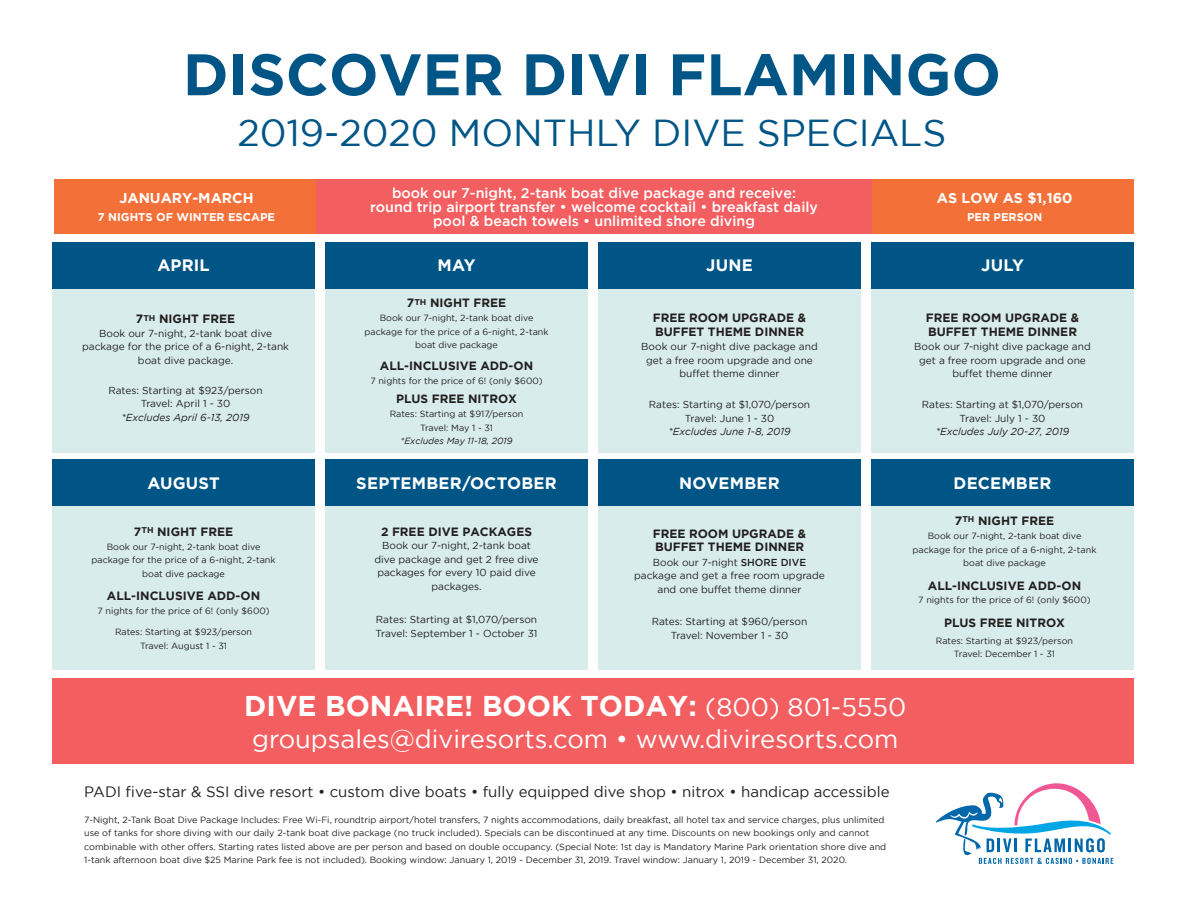
<style>
.page{position:relative;width:1188px;height:918px;background:#fff}
.page>*{position:absolute;margin:0;border:0;box-sizing:border-box;transform-origin:0 0}
.t1{font:700 58.5px "Gotham";color:#005587}
.t2{font:37.5px "Gotham";color:#005587}
.t3{font:700 28.5px "Gotham";color:#fff}
.t4{font:25.5px "Gotham";color:#fff}
.t5{font:700 16.5px "Gotham";letter-spacing:.015em;color:#fff}
.t6{font:15px "Gotham";color:#231f20}
.t7{font:500 14.25px/13.8px "Gotham";color:#fff;text-align:center}
.t8{font:700 14.25px "Gotham";color:#fff}
.t9{font:700 12px/13.5px "Gotham";color:#231f20}
.t10{font:700 11.25px "Gotham";color:#fff}
.t11{font:10.2px/13.5px "Gotham";color:#231f20;text-align:center}
.t12{font:italic 10.2px "Gotham";color:#231f20}
.t13{font:9px/13.5px "Gotham";color:#231f20;text-align:center}
.t14{font:italic 9px "Gotham";color:#231f20}
.s1{font-weight:500}
.s2{font-weight:400;font-size:25.5px}
</style>
<div class="page">
<div style="left:303px;top:179px;width:582px;height:55px;background:#f35f61"></div>
<div style="left:54px;top:179px;width:262px;height:55px;background:#f37138"></div>
<div style="left:872px;top:179px;width:262px;height:55px;background:#f37138"></div>
<div style="left:52px;top:679px;width:1082px;height:85px;background:#f35f61"></div>
<div style="left:325px;top:242px;width:263px;height:211px;background:#d8ecec"></div>
<div style="left:325px;top:242px;width:263px;height:46px;background:#005587"></div>
<div style="left:598px;top:242px;width:263px;height:211px;background:#d8ecec"></div>
<div style="left:598px;top:242px;width:263px;height:46px;background:#005587"></div>
<div style="left:52px;top:242px;width:263px;height:211px;background:#d8ecec"></div>
<div style="left:52px;top:242px;width:263px;height:46px;background:#005587"></div>
<div style="left:871px;top:242px;width:263px;height:211px;background:#d8ecec"></div>
<div style="left:871px;top:242px;width:263px;height:46px;background:#005587"></div>
<div style="left:52px;top:460px;width:263px;height:210px;background:#d8ecec"></div>
<div style="left:52px;top:460px;width:263px;height:46px;background:#005587"></div>
<div style="left:325px;top:460px;width:263px;height:210px;background:#d8ecec"></div>
<div style="left:325px;top:460px;width:263px;height:46px;background:#005587"></div>
<div style="left:598px;top:460px;width:263px;height:210px;background:#d8ecec"></div>
<div style="left:598px;top:460px;width:263px;height:46px;background:#005587"></div>
<div style="left:871px;top:460px;width:263px;height:210px;background:#d8ecec"></div>
<div style="left:871px;top:460px;width:263px;height:46px;background:#005587"></div>
<svg style="left:936px;top:783px;width:177px;height:81px"></svg>
<h1 class="t1" style="left:183px;top:41px;width:820px">DISCOVER DIVI FLAMINGO</h1>
<h2 class="t2" style="left:237px;top:112px;width:711px">2019-2020 MONTHLY DIVE SPECIALS</h2>
<h3 class="t8" style="left:119px;top:190px;width:136px">JANUARY-MARCH</h3>
<p class="t10" style="left:98px;top:210px;width:179px">7 NIGHTS OF WINTER ESCAPE</p>
<h3 class="t5" style="left:157px;top:256px;width:54px">APRIL</h3>
<h3 class="t9" style="left:136px;top:312px;width:101px">7<sup>TH</sup> NIGHT FREE</h3>
<p class="t11" style="left:82px;top:326px;width:208px">Book our 7-night, 2-tank boat dive package for the price of a 6-night, 2-tank boat dive package.</p>
<p class="t11" style="left:108px;top:383px;width:156px">Rates: Starting at $923/person<br>Travel: April 1 - 30</p>
<p class="t12" style="left:121px;top:411px;width:130px">*Excludes April 6-13, 2019</p>
<h3 class="t5" style="left:147px;top:473px;width:74px">AUGUST</h3>
<h3 class="t9" style="left:134px;top:524px;width:101px">7<sup>TH</sup> NIGHT FREE</h3>
<p class="t13" style="left:92px;top:540px;width:185px">Book our 7-night, 2-tank boat dive package for the price of a 6-night, 2-tank boat dive package</p>
<h3 class="t9" style="left:107px;top:589px;width:155px">ALL-INCLUSIVE ADD-ON</h3>
<p class="t13" style="left:97px;top:604px;width:174px">7 nights for the price of 6! (only $600)</p>
<p class="t13" style="left:115px;top:625px;width:139px">Rates: Starting at $923/person<br>Travel: August 1 - 31</p>
<h3 class="t7" style="left:370px;top:186px;width:449px">book our 7-night, 2-tank boat dive package and receive: round trip airport transfer • welcome cocktail • breakfast daily pool &amp; beach towels • unlimited shore diving</h3>
<h3 class="t5" style="left:438px;top:256px;width:39px">MAY</h3>
<h3 class="t9" style="left:407px;top:296px;width:101px">7<sup>TH</sup> NIGHT FREE</h3>
<p class="t13" style="left:365px;top:311px;width:185px">Book our 7-night, 2-tank boat dive package for the price of a 6-night, 2-tank boat dive package</p>
<h3 class="t9" style="left:380px;top:359px;width:155px">ALL-INCLUSIVE ADD-ON</h3>
<p class="t13" style="left:370px;top:374px;width:174px">7 nights for the price of 6! (only $600)</p>
<h3 class="t9" style="left:396px;top:392px;width:122px">PLUS FREE NITROX</h3>
<p class="t13" style="left:390px;top:407px;width:135px">Rates: Starting at $917/person<br>Travel: May 1 - 31</p>
<p class="t14" style="left:401px;top:436px;width:114px">*Excludes May 11-18, 2019</p>
<h3 class="t5" style="left:356px;top:473px;width:202px">SEPTEMBER/OCTOBER</h3>
<h3 class="t9" style="left:381px;top:524px;width:153px">2 FREE DIVE PACKAGES</h3>
<p class="t11" style="left:375px;top:539px;width:166px">Book our 7-night, 2-tank boat dive package and get 2 free dive packages for every 10 paid dive packages.</p>
<p class="t11" style="left:376px;top:613px;width:164px;text-align:left">Rates: Starting at $1,070/person<br>Travel: September 1 - October 31</p>
<h3 class="t5" style="left:706px;top:256px;width:48px">JUNE</h3>
<h3 class="t9" style="left:653px;top:311px;width:155px">FREE ROOM UPGRADE &amp;<br>BUFFET THEME DINNER</h3>
<p class="t11" style="left:641px;top:340px;width:178px">Book our 7-night dive package and get a free room upgrade and one buffet theme dinner</p>
<p class="t11" style="left:649px;top:398px;width:163px">Rates: Starting at $1,070/person<br>Travel: June 1 - 30</p>
<p class="t12" style="left:668px;top:426px;width:124px">*Excludes June 1-8, 2019</p>
<h3 class="t5" style="left:679px;top:473px;width:102px">NOVEMBER</h3>
<h3 class="t9" style="left:653px;top:526px;width:155px">FREE ROOM UPGRADE &amp;<br>BUFFET THEME DINNER</h3>
<p class="t11" style="left:634px;top:555px;width:192px">Book our 7-night <span class="s1">SHORE DIVE </span>package and get a free room upgrade and one buffet theme dinner</p>
<p class="t11" style="left:652px;top:615px;width:157px">Rates: Starting at $960/person<br>Travel: November 1 - 30</p>
<h3 class="t8" style="left:937px;top:190px;width:137px">AS LOW AS $1,160</h3>
<p class="t10" style="left:967px;top:210px;width:77px">PER PERSON</p>
<h3 class="t5" style="left:981px;top:256px;width:44px">JULY</h3>
<h3 class="t9" style="left:926px;top:311px;width:155px">FREE ROOM UPGRADE &amp;<br>BUFFET THEME DINNER</h3>
<p class="t11" style="left:914px;top:340px;width:178px">Book our 7-night dive package and get a free room upgrade and one buffet theme dinner</p>
<p class="t11" style="left:922px;top:398px;width:163px">Rates: Starting at $1,070/person<br>Travel: July 1 - 30</p>
<p class="t12" style="left:936px;top:426px;width:135px">*Excludes July 20-27, 2019</p>
<h3 class="t5" style="left:954px;top:473px;width:99px">DECEMBER</h3>
<h3 class="t9" style="left:955px;top:514px;width:101px">7<sup>TH</sup> NIGHT FREE</h3>
<p class="t13" style="left:913px;top:529px;width:185px">Book our 7-night, 2-tank boat dive package for the price of a 6-night, 2-tank boat dive package</p>
<h3 class="t9" style="left:928px;top:578px;width:155px">ALL-INCLUSIVE ADD-ON</h3>
<p class="t13" style="left:918px;top:593px;width:174px">7 nights for the price of 6! (only $600)</p>
<h3 class="t9" style="left:944px;top:615px;width:122px">PLUS FREE NITROX</h3>
<p class="t13" style="left:936px;top:634px;width:139px">Rates: Starting at $923/person<br>Travel: December 1 - 31</p>
<h3 class="t3" style="left:244px;top:689px;width:664px">DIVE BONAIRE! BOOK TODAY: <span class="s2">(800) 801-5550</span></h3>
<h3 class="t4" style="left:252px;top:725px;width:648px">groupsales@diviresorts.com • www.diviresorts.com</h3>
<h3 class="t6" style="left:84px;top:784px;width:807px">PADI five-star &amp; SSI dive resort • custom dive boats • fully equipped dive shop • nitrox • handicap accessible</h3>
<p class="t13" style="left:84px;top:813px;width:804px;text-align:left">7-Night, 2-Tank Boat Dive Package Includes: Free Wi-Fi, roundtrip airport/hotel transfers, 7 nights accommodations, daily breakfast, all hotel tax and service charges, plus unlimited use of tanks for shore diving with our daily 2-tank boat dive package (no truck included). Specials can be discontinued at any time. Discounts on new bookings only and cannot combinable with other offers. Starting rates listed above are per person and based on double occupancy. (Special Note: 1st day is Mandatory Marine Park orientation shore dive and 1-tank afternoon boat dive $25 Marine Park fee is not included). Booking window: January 1, 2019 - December 31, 2019. Travel window: January 1, 2019 - December 31, 2020.</p>
</div>
